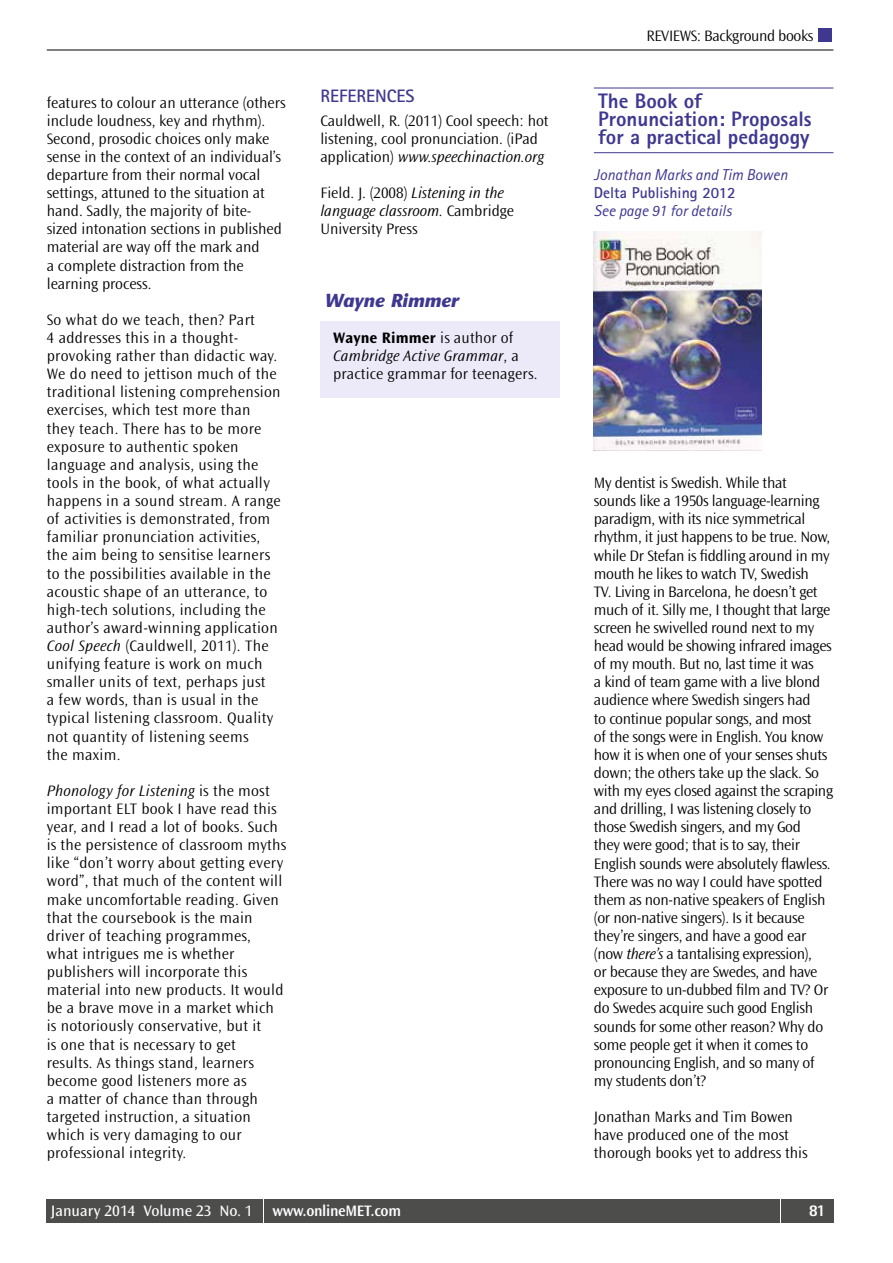
<style>
.page{position:relative;width:893px;height:1263px;background:#fff}
.page>*{position:absolute;margin:0;border:0;box-sizing:border-box;transform-origin:0 0}
.t1{font:800 21px/18.1px "Rotis Sans Serif Std";color:#3f3891}
.t2{font:italic 700 18.75px "Stone Sans Std";color:#3f3891}
.t3{font:700 18px "Rotis Sans Serif Std";color:#3f3891}
.t4{font:800 16.5px "Rotis Sans Serif Std";color:#fff}
.t5{font:300 15.75px/18.1px "Ocean Sans Std";color:#000}
.t6{font:300 15.75px/18.1px "Ocean Sans Std";letter-spacing:-.02em;color:#000}
.t7{font:300 15.75px/18.1px "Ocean Sans Std";letter-spacing:.02em;color:#000}
.t8{font:italic 15.75px "Rotis Sans Serif Std";color:#3f3891}
.t9{font:300 15.75px "Ocean Sans Std";letter-spacing:-.025em;color:#000}
.t10{font:15.75px "Ocean Sans Std";color:#fff}
.t11{font:700 15.75px "Rotis Sans Serif Std";color:#3f3891}
.t12{font:600 15.75px "Ocean Sans Std";letter-spacing:-.02em;color:#fff}
.s1{font-style:italic}
.s2{font-weight:700}
</style>
<div class="page">
<hr style="left:47px;top:50px;width:786px;height:1px;background:#000">
<div style="left:818px;top:28px;width:13px;height:14px;background:#3f3891"></div>
<div style="left:320px;top:321px;width:240px;height:77px;background:#eceaf9"></div>
<hr style="left:594px;top:88px;width:239px;height:1px;background:#3f3891">
<hr style="left:594px;top:152px;width:239px;height:1px;background:#3f3891">
<img style="left:594px;top:231px;width:167px;height:219px">
<div style="left:781px;top:1199px;width:52px;height:23px;background:#4d4d4c"></div>
<div style="left:265px;top:1199px;width:515px;height:23px;background:#4d4d4c"></div>
<div style="left:46px;top:1199px;width:217px;height:23px;background:#4d4d4c"></div>
<p class="t5" style="left:47px;top:93px;width:240px">features to colour an utterance (others include loudness, key and rhythm).<br>Second, prosodic choices only make sense in the context of an individual’s departure from their normal vocal settings, attuned to the situation at hand. Sadly, the majority of bite&shy;sized intonation sections in published material are way off the mark and<br>a complete distraction from the learning process.</p>
<p class="t7" style="left:47px;top:311px;width:235px">So what do we teach, then? Part<br>4 addresses this in a thought&shy;provoking rather than didactic way.<br>We do need to jettison much of the traditional listening comprehension exercises, which test more than they teach. There has to be more exposure to authentic spoken language and analysis, using the tools in the book, of what actually happens in a sound stream. A range of activities is demonstrated, from familiar pronunciation activities, the aim being to sensitise learners to the possibilities available in the acoustic shape of an utterance, to high-tech solutions, including the author’s award-winning application <span class="s1">Cool Speech</span> (Cauldwell, 2011). The unifying feature is work on much smaller units of text, perhaps just<br>a few words, than is usual in the typical listening classroom. Quality not quantity of listening seems<br>the maxim.</p>
<p class="t5" style="left:47px;top:782px;width:241px"><span class="s1">Phonology for Listening</span> is the most important ELT book I have read this year, and I read a lot of books. Such is the persistence of classroom myths like “don’t worry about getting every word”, that much of the content will make uncomfortable reading. Given that the coursebook is the main driver of teaching programmes, what intrigues me is whether publishers will incorporate this material into new products. It would be a brave move in a market which is notoriously conservative, but it<br>is one that is necessary to get<br>results. As things stand, learners become good listeners more as<br>a matter of chance than through targeted instruction, a situation which is very damaging to our professional integrity.</p>
<p class="t3" style="left:320px;top:85px;width:95px">REFERENCES</p>
<p class="t5" style="left:320px;top:112px;width:230px">Cauldwell, R. (2011) Cool speech: hot listening, cool pronunciation. (iPad application) <span class="s1">www.speechinaction.org</span></p>
<p class="t5" style="left:320px;top:184px;width:195px">Field. J. (2008) <span class="s1">Listening in the language classroom.</span> Cambridge<br>University Press</p>
<p class="t2" style="left:325px;top:289px;width:135px">Wayne Rimmer</p>
<p class="t5" style="left:333px;top:329px;width:206px"><span class="s2">Wayne Rimmer</span> is author of<br><span class="s1">Cambridge Active Grammar</span>, a practice grammar for teenagers.</p>
<p class="t9" style="left:647px;top:27px;width:168px">REVIEWS: Background books</p>
<h1 class="t1" style="left:598px;top:91px;width:215px">The Book of<br>Pronunciation: Proposals for a practical pedagogy</h1>
<p class="t8" style="left:594px;top:165px;width:195px">Jonathan Marks and Tim Bowen</p>
<p class="t11" style="left:594px;top:183px;width:143px">Delta Publishing 2012</p>
<p class="t8" style="left:594px;top:202px;width:139px">See page 91 for details</p>
<p class="t6" style="left:594px;top:474px;width:241px">My dentist is Swedish. While that<br>sounds like a 1950s language-learning paradigm, with its nice symmetrical rhythm, it just happens to be true. Now, while Dr Stefan is fiddling around in my mouth he likes to watch TV, Swedish<br>TV. Living in Barcelona, he doesn’t get much of it. Silly me, I thought that large screen he swivelled round next to my head would be showing infrared images of my mouth. But no, last time it was<br>a kind of team game with a live blond audience where Swedish singers had<br>to continue popular songs, and most<br>of the songs were in English. You know how it is when one of your senses shuts down; the others take up the slack. So with my eyes closed against the scraping and drilling, I was listening closely to those Swedish singers, and my God<br>they were good; that is to say, their English sounds were absolutely flawless.<br>There was no way I could have spotted them as non-native speakers of English (or non-native singers). Is it because they’re singers, and have a good ear (now <span class="s1">there’s</span> a tantalising expression),<br>or because they are Swedes, and have exposure to un-dubbed film and TV? Or do Swedes acquire such good English sounds for some other reason? Why do some people get it when it comes to pronouncing English, and so many of my students don’t?</p>
<p class="t5" style="left:594px;top:1108px;width:215px">Jonathan Marks and Tim Bowen have produced one of the most thorough books yet to address this</p>
<p class="t10" style="left:51px;top:1202px;width:203px">January 2014 Volume 23 No. 1</p>
<p class="t12" style="left:273px;top:1202px;width:130px">www.onlineMET.com</p>
<p class="t4" style="left:809px;top:1200px;width:18px">81</p>
</div>
